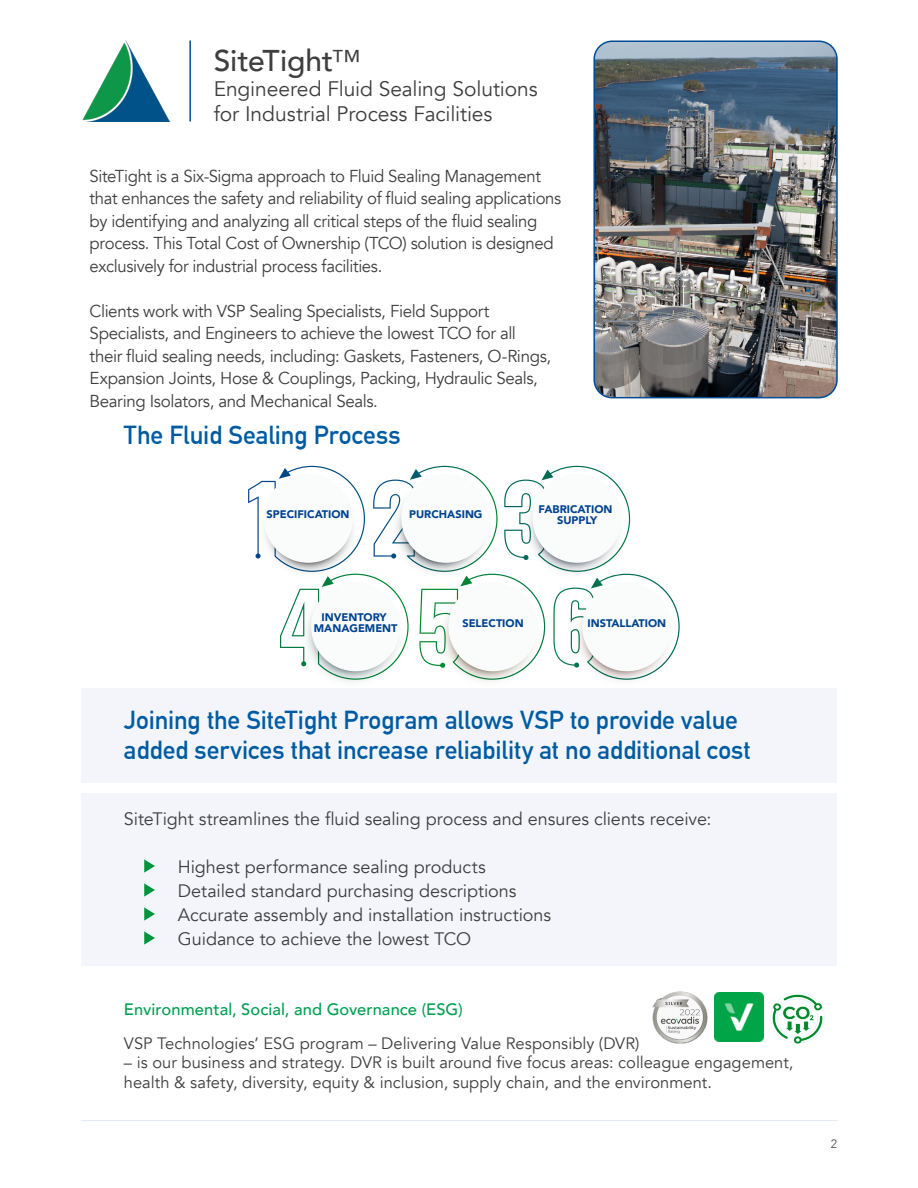
<style>
.page{position:relative;width:918px;height:1188px;background:#fff}
.page>*{position:absolute;margin:0;border:0;box-sizing:border-box;transform-origin:0 0}
.Body{font:500 30px "Avenir";letter-spacing:-.005em;color:#3e3e3f}
.t1{font:700 25.5px/30.6px "DIN Alternate";color:#005ca2}
.Body-2{font:21px "Avenir";letter-spacing:-.005em;color:#3e3e3f}
.Body-3{font:18px "Avenir";letter-spacing:-.005em;color:#3e3e3f}
.Body-4{font:17.25px/22.5px "Avenir";letter-spacing:-.02em;color:#3e3e3f}
.Body-5{font:16.5px/19.8px "Avenir";color:#3e3e3f}
.Bullets{font:500 16.5px "Avenir";letter-spacing:.005em;color:#009f50}
.t2{font:300 12px "Avenir";color:#3e3e3f}
.t3{font:900 10.95px/10.9px "Avenir";color:#00428e;text-align:center}
.s1{font-weight:400}
</style>
<div class="page">
<img style="left:596px;top:43px;width:241px;height:355px">
<div style="left:593px;top:40px;width:245px;height:358px;border:2px solid #004c97;border-radius:18px"></div>
<hr style="left:189px;top:40px;width:2px;height:82px;background:#004c97">
<hr style="left:81px;top:1120px;width:756px;height:1px;background:#e4ebf6">
<img style="left:83px;top:40px;width:87px;height:82px">
<div style="left:81px;top:793px;width:756px;height:173px;background:#f4f5fa"></div>
<svg style="left:248px;top:465px;width:432px;height:217px"></svg>
<div style="left:401px;top:474px;width:89px;height:89px;background:#fafcfb;border-radius:50%"></div>
<div style="left:264px;top:474px;width:89px;height:89px;background:#fafcfb;border-radius:50%"></div>
<div style="left:533px;top:474px;width:89px;height:89px;background:#fafcfb;border-radius:50%"></div>
<div style="left:311px;top:582px;width:89px;height:89px;background:#fafcfb;border-radius:50%"></div>
<div style="left:448px;top:582px;width:90px;height:89px;background:#fafcfb;border-radius:50%"></div>
<div style="left:582px;top:582px;width:89px;height:89px;background:#fafcfb;border-radius:50%"></div>
<div style="left:81px;top:688px;width:756px;height:95px;background:#f4f5fa"></div>
<svg style="left:144px;top:859px;width:11px;height:14px"></svg>
<svg style="left:144px;top:883px;width:11px;height:14px"></svg>
<svg style="left:144px;top:907px;width:11px;height:14px"></svg>
<svg style="left:144px;top:931px;width:11px;height:14px"></svg>
<img style="left:714px;top:993px;width:50px;height:49px">
<img style="left:652px;top:991px;width:56px;height:52px">
<img style="left:770px;top:993px;width:55px;height:51px">
<p class="Body" style="left:214px;top:35px;width:148px">SiteTight<span class="s1">™</span></p>
<p class="Body-2" style="left:214px;top:77px;width:325px">Engineered Fluid Sealing Solutions</p>
<p class="Body-2" style="left:214px;top:102px;width:280px">for Industrial Process Facilities</p>
<p class="Body-4" style="left:90px;top:165px;width:473px">SiteTight is a Six-Sigma approach to Fluid Sealing Management that enhances the safety and reliability of fluid sealing applications by identifying and analyzing all critical steps of the fluid sealing process. This Total Cost of Ownership (TCO) solution is designed exclusively for industrial process facilities.</p>
<p class="Body-4" style="left:90px;top:300px;width:463px">Clients work with VSP Sealing Specialists, Field Support Specialists, and Engineers to achieve the lowest TCO for all their fluid sealing needs, including: Gaskets, Fasteners, O-Rings, Expansion Joints, Hose &amp; Couplings, Packing, Hydraulic Seals, Bearing Isolators, and Mechanical Seals.</p>
<h2 class="t1" style="left:124px;top:418px;width:278px">The Fluid Sealing Process</h2>
<p class="t3" style="left:267px;top:509px;width:85px">SPECIFICATION</p>
<p class="t3" style="left:409px;top:509px;width:75px">PURCHASING</p>
<p class="t3" style="left:539px;top:503px;width:75px">FABRICATION<br>SUPPLY</p>
<p class="t3" style="left:314px;top:611px;width:85px">INVENTORY<br>MANAGEMENT</p>
<p class="t3" style="left:462px;top:618px;width:63px">SELECTION</p>
<p class="t3" style="left:588px;top:618px;width:80px">INSTALLATION</p>
<h2 class="t1" style="left:124px;top:703px;width:628px">Joining the SiteTight Program allows VSP to provide value added services that increase reliability at no additional cost</h2>
<p class="Body-3" style="left:124px;top:808px;width:589px">SiteTight streamlines the fluid sealing process and ensures clients receive:</p>
<p class="Body-3" style="left:178px;top:856px;width:309px">Highest performance sealing products</p>
<p class="Body-3" style="left:178px;top:880px;width:340px">Detailed standard purchasing descriptions</p>
<p class="Body-3" style="left:178px;top:904px;width:375px">Accurate assembly and installation instructions</p>
<p class="Body-3" style="left:178px;top:928px;width:295px">Guidance to achieve the lowest TCO</p>
<p class="Bullets" style="left:124px;top:995px;width:340px">Environmental, Social, and Governance (ESG)</p>
<p class="Body-5" style="left:124px;top:1033px;width:517px">VSP Technologies’ ESG program – Delivering Value Responsibly (DVR)</p>
<p class="Body-5" style="left:124px;top:1053px;width:671px">– is our business and strategy. DVR is built around five focus areas: colleague engagement, health &amp; safety, diversity, equity &amp; inclusion, supply chain, and the environment.</p>
<p class="t2" style="left:831px;top:1136px;width:8px">2</p>
</div>
